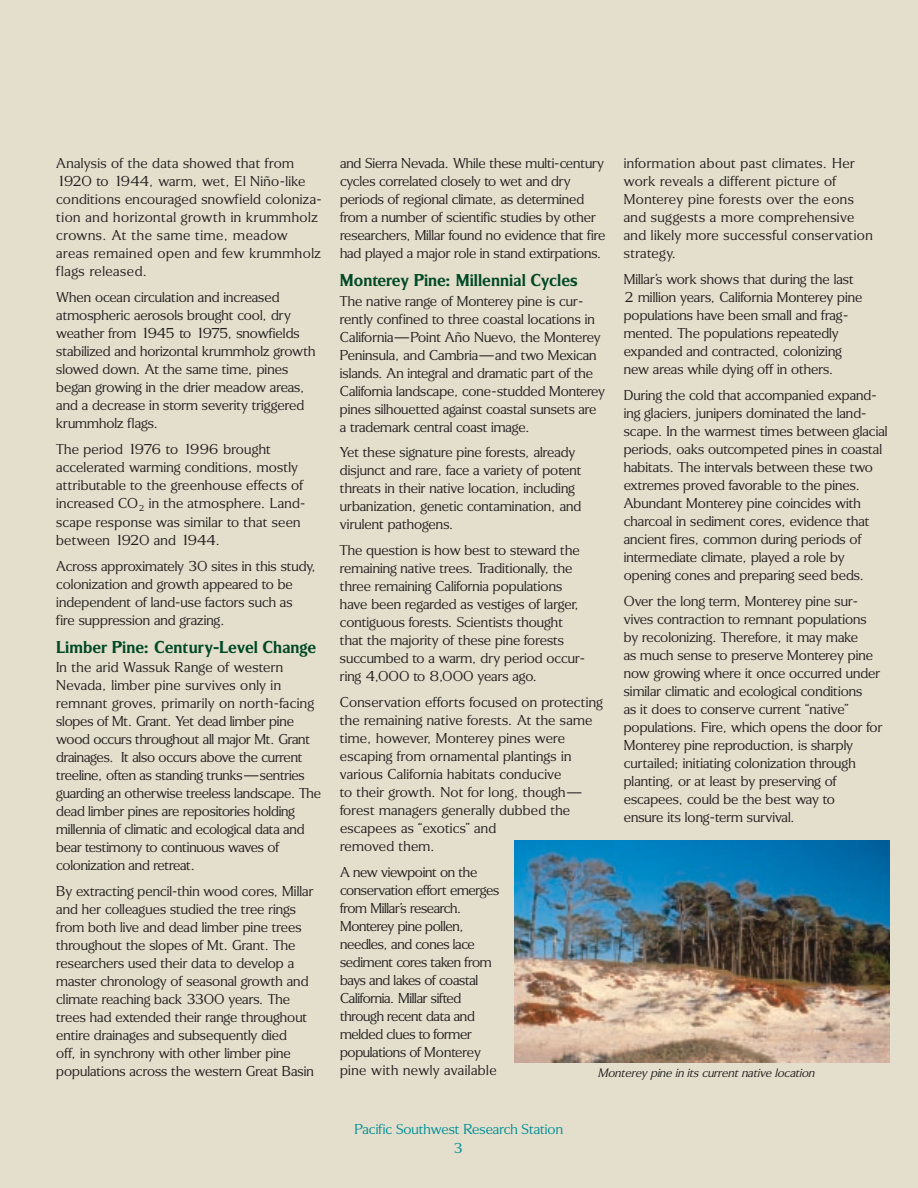
<style>
.page{position:relative;width:918px;height:1188px;background:#e4dfcc}
.page>*{position:absolute;margin:0;border:0;box-sizing:border-box;transform-origin:0 0}
.t1{font:700 18px "Silverado";color:#004925}
.t2{font:300 15px/18px "Silverado";color:#231f20}
.t3{font:300 15px/18px "Silverado";letter-spacing:-.02em;color:#231f20}
.t4{font:300 15px/18px "Silverado";letter-spacing:.02em;color:#231f20}
.t5{font:300 15px/18px "Silverado";letter-spacing:.03em;color:#231f20}
.t6{font:300 15px/19.2px "Silverado";color:#008f98;text-align:center}
.t7{font:italic 300 12.75px "Silverado";color:#231f20}
</style>
<div class="page">
<img style="left:514px;top:840px;width:376px;height:222px">
<p class="t4" style="left:56px;top:156px;width:267px">Analysis of the data showed that from 1920 to 1944, warm, wet, El Niño-like conditions encouraged snowfield coloniza&shy;tion and horizontal growth in krummholz crowns. At the same time, meadow areas remained open and few krummholz flags released.</p>
<p class="t2" style="left:56px;top:290px;width:261px">When ocean circulation and increased atmospheric aerosols brought cool, dry weather from 1945 to 1975, snowfields stabilized and horizontal krummholz growth slowed down. At the same time, pines began growing in the drier meadow areas, and a decrease in storm severity triggered krummholz flags.</p>
<p class="t2" style="left:56px;top:442px;width:251px">The period 1976 to 1996 brought accelerated warming conditions, mostly attributable to the greenhouse effects of increased CO<sub>2</sub> in the atmosphere. Land-</p>
<p class="t2" style="left:56px;top:515px;width:246px">scape response was similar to that seen between 1920 and 1944.</p>
<p class="t2" style="left:56px;top:559px;width:261px">Across approximately 30 sites in this study, colonization and growth appeared to be independent of land-use factors such as<br>fire suppression and grazing.</p>
<p class="t1" style="left:56px;top:641px;width:261px">Limber Pine: Century-Level Change</p>
<p class="t2" style="left:56px;top:660px;width:266px">In the arid Wassuk Range of western Nevada, limber pine survives only in remnant groves, primarily on north-facing slopes of Mt. Grant. Yet dead limber pine wood occurs throughout all major Mt. Grant drainages. It also occurs above the current treeline, often as standing trunks—sentries guarding an otherwise treeless landscape. The dead limber pines are repositories holding millennia of climatic and ecological data and bear testimony to continuous waves of colonization and retreat.</p>
<p class="t2" style="left:56px;top:884px;width:259px">By extracting pencil-thin wood cores, Millar and her colleagues studied the tree rings from both live and dead limber pine trees throughout the slopes of Mt. Grant. The researchers used their data to develop a master chronology of seasonal growth and climate reaching back 3300 years. The trees had extended their range throughout entire drainages and subsequently died<br>off, in synchrony with other limber pine populations across the western Great Basin</p>
<p class="t5" style="left:624px;top:156px;width:250px">information about past climates. Her work reveals a different picture of<br>Monterey pine forests over the eons and suggests a more comprehensive and likely more successful conservation strategy.</p>
<p class="t2" style="left:624px;top:272px;width:240px">Millar’s work shows that during the last 2 million years, California Monterey pine populations have been small and frag&shy;mented. The populations repeatedly expanded and contracted, colonizing new areas while dying off in others.</p>
<p class="t2" style="left:624px;top:388px;width:265px">During the cold that accompanied expand&shy;ing glaciers, junipers dominated the land&shy;scape. In the warmest times between glacial periods, oaks outcompeted pines in coastal habitats. The intervals between these two extremes proved favorable to the pines.<br>Abundant Monterey pine coincides with charcoal in sediment cores, evidence that ancient fires, common during periods of intermediate climate, played a role by opening cones and preparing seed beds.</p>
<p class="t2" style="left:624px;top:593px;width:260px">Over the long term, Monterey pine sur&shy;vives contraction to remnant populations by recolonizing. Therefore, it may make<br>as much sense to preserve Monterey pine now growing where it once occurred under similar climatic and ecological conditions<br>as it does to conserve current “native” populations. Fire, which opens the door for Monterey pine reproduction, is sharply curtailed; initiating colonization through planting, or at least by preserving of escapees, could be the best way to<br>ensure its long-term survival.</p>
<p class="t2" style="left:340px;top:156px;width:267px">and Sierra Nevada. While these multi-century cycles correlated closely to wet and dry periods of regional climate, as determined from a number of scientific studies by other researchers, Millar found no evidence that fire had played a major role in stand extirpations.</p>
<p class="t1" style="left:340px;top:274px;width:239px">Monterey Pine: Millennial Cycles</p>
<p class="t2" style="left:340px;top:293px;width:267px">The native range of Monterey pine is cur&shy;rently confined to three coastal locations in California—Point Año Nuevo, the Monterey Peninsula, and Cambria—and two Mexican islands. An integral and dramatic part of the California landscape, cone-studded Monterey pines silhouetted against coastal sunsets are a trademark central coast image.</p>
<p class="t2" style="left:340px;top:445px;width:243px">Yet these signature pine forests, already disjunct and rare, face a variety of potent threats in their native location, including urbanization, genetic contamination, and virulent pathogens.</p>
<p class="t2" style="left:340px;top:543px;width:247px">The question is how best to steward the remaining native trees. Traditionally, the three remaining California populations have been regarded as vestiges of larger, contiguous forests. Scientists thought that the majority of these pine forests succumbed to a warm, dry period occur&shy;ring 4,000 to 8,000 years ago.</p>
<p class="t2" style="left:340px;top:695px;width:264px">Conservation efforts focused on protecting the remaining native forests. At the same time, however, Monterey pines were escaping from ornamental plantings in various California habitats conducive<br>to their growth. Not for long, though— forest managers generally dubbed the escapees as “exotics” and<br>removed them.</p>
<p class="t3" style="left:340px;top:864px;width:161px">A new viewpoint on the conservation effort emerges from Millar’s research.<br>Monterey pine pollen, needles, and cones lace sediment cores taken from bays and lakes of coastal<br>California. Millar sifted through recent data and melded clues to former populations of Monterey pine with newly available</p>
<p class="t7" style="left:598px;top:1069px;width:221px">Monterey pine in its current native location</p>
<p class="t6" style="left:354px;top:1121px;width:210px">Pacific Southwest Research Station<br>3</p>
</div>
